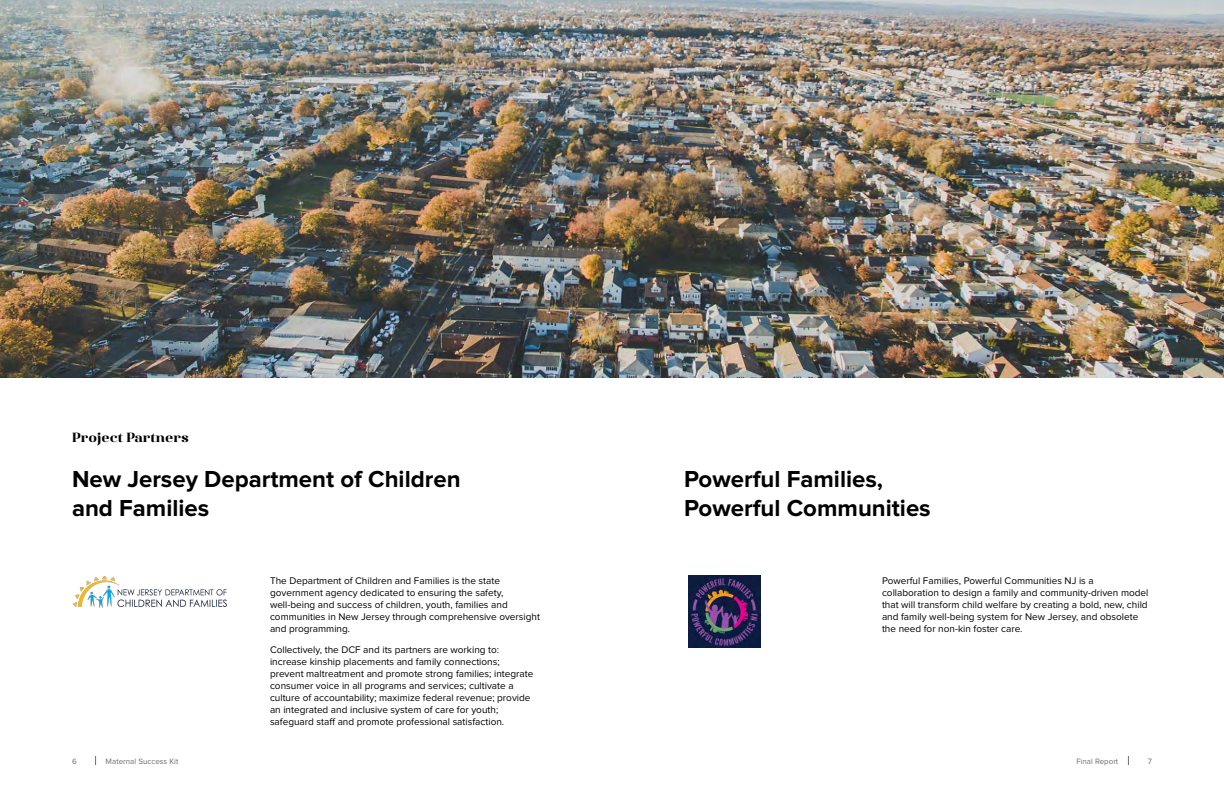
<style>
.page{position:relative;width:1224px;height:792px;background:#fff}
.page>*{position:absolute;margin:0;border:0;box-sizing:border-box;transform-origin:0 0}
.t1{font:700 24px/28.8px "Proxima Nova";color:#000}
.t2{font:14px "Famosa Heavy Demo";color:#000}
.t3{font:10px/12px "Proxima Nova";color:#000}
.t4{font:8px "Proxima Nova";color:#6d6e71}
</style>
<div class="page">
<img style="left:0;top:0;width:1224px;height:378px">
<img style="left:688px;top:575px;width:73px;height:73px">
<img style="left:73px;top:576px;width:154px;height:32px">
<h2 class="t2" style="left:72px;top:432px;width:119px">Project Partners</h2>
<h1 class="t1" style="left:72px;top:466px;width:390px">New Jersey Department of Children and Families</h1>
<p class="t3" style="left:270px;top:575px;width:271px">The Department of Children and Families is the state government agency dedicated to ensuring the safety, well-being and success of children, youth, families and communities in New Jersey through comprehensive oversight and programming.</p>
<p class="t3" style="left:270px;top:644px;width:265px">Collectively, the DCF and its partners are working to: increase kinship placements and family connections; prevent maltreatment and promote strong families; integrate consumer voice in all programs and services; cultivate a culture of accountability; maximize federal revenue; provide an integrated and inclusive system of care for youth; safeguard staff and promote professional satisfaction.</p>
<h1 class="t1" style="left:684px;top:466px;width:248px">Powerful Families,<br>Powerful Communities</h1>
<p class="t3" style="left:882px;top:575px;width:268px">Powerful Families, Powerful Communities NJ is a collaboration to design a family and community-driven model that will transform child welfare by creating a bold, new, child and family well-being system for New Jersey, and obsolete the need for non-kin foster care.</p>
<p class="t4" style="left:72px;top:757px;width:6px">6</p>
<p class="t4" style="left:106px;top:757px;width:74px">Maternal Success Kit</p>
<p class="t4" style="left:1076px;top:757px;width:43px">Final Report</p>
<p class="t4" style="left:1148px;top:757px;width:6px">7</p>
</div>
